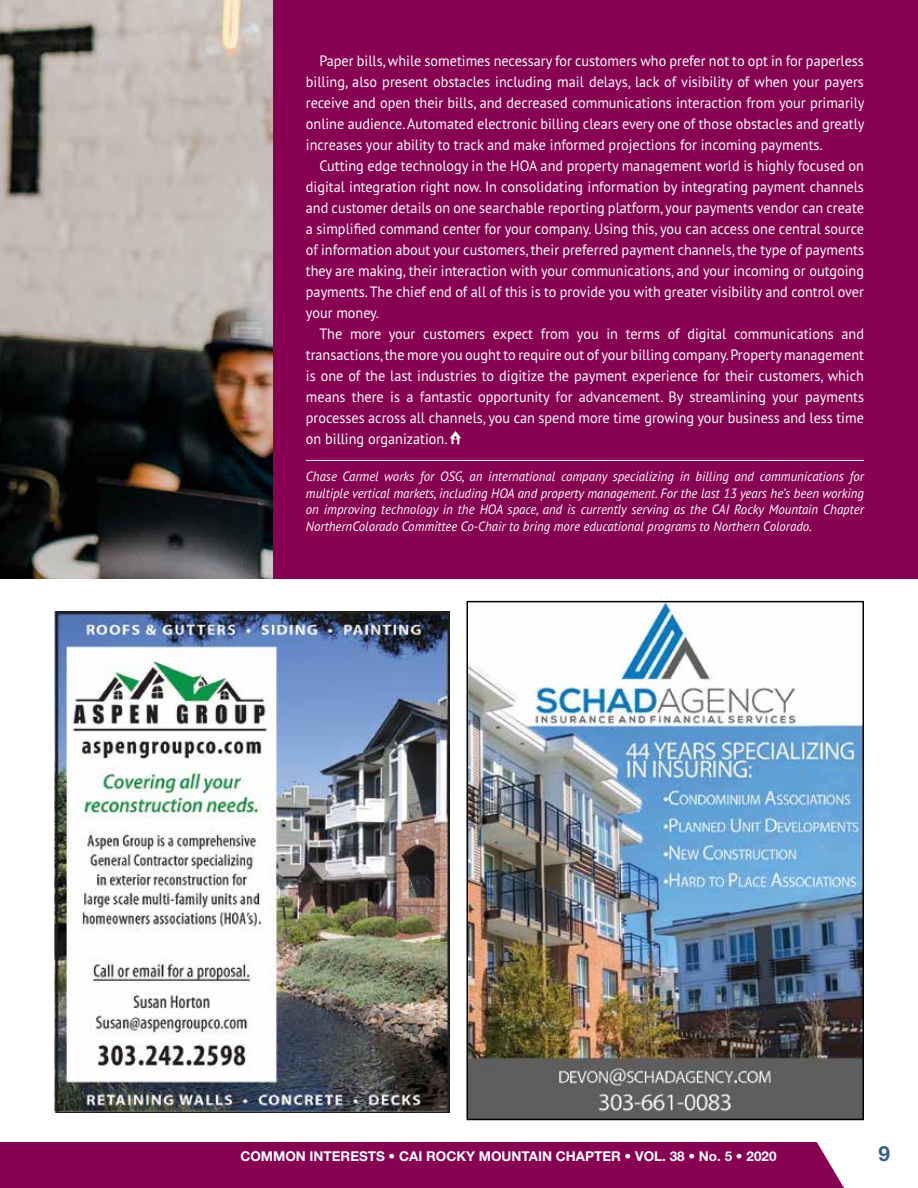
<style>
.page{position:relative;width:918px;height:1188px;background:#fff}
.page>*{position:absolute;margin:0;border:0;box-sizing:border-box;transform-origin:0 0}
.t1{font:700 21px "Helvetica Neue";color:#346195}
.t2{font:15px/21px "PT Sans Pro";color:#fff;text-align:justify;scale:.95 1}
.t3{font:italic 13.5px/16.5px "PT Sans Pro";color:#fff;text-align:justify;scale:.95 1}
.t4{font:700 13.5px "Helvetica Neue";color:#fff}
</style>
<div class="page">
<div style="left:0;top:0;width:918px;height:579px;background:#870051"></div>
<div style="left:0;top:1142px;width:844px;height:46px;background:#870051"></div>
<hr style="left:306px;top:460px;width:558px;height:1px;background:#fff">
<svg style="left:450px;top:431px;width:11px;height:14px"></svg>
<img style="left:0;top:0;width:272px;height:579px">
<img style="left:54px;top:611px;width:396px;height:502px">
<img style="left:469px;top:604px;width:392px;height:513px">
<div style="left:466px;top:601px;width:398px;height:519px;border:2px solid #000"></div>
<p class="t2" style="left:306px;top:49px;width:590px;text-indent:13px">Paper bills, while sometimes necessary for customers who prefer not to opt in for paperless billing, also present obstacles including mail delays, lack of visibility of when your payers receive and open their bills, and decreased communications interaction from your primarily online audience. Automated electronic billing clears every one of those obstacles and greatly increases your ability to track and make informed projections for incoming payments.</p>
<p class="t2" style="left:306px;top:154px;width:589px;text-indent:13px">Cutting edge technology in the HOA and property management world is highly focused on digital integration right now. In consolidating information by integrating payment channels and customer details on one searchable reporting platform, your payments vendor can create a simplified command center for your company. Using this, you can access one central source of information about your customers, their preferred payment channels, the type of payments they are making, their interaction with your communications, and your incoming or outgoing payments. The chief end of all of this is to provide you with greater visibility and control over your money.</p>
<p class="t2" style="left:306px;top:322px;width:589px;text-indent:13px">The more your customers expect from you in terms of digital communications and transactions, the more you ought to require out of your billing company. Property management is one of the last industries to digitize the payment experience for their customers, which means there is a fantastic opportunity for advancement. By streamlining your payments processes across all channels, you can spend more time growing your business and less time on billing organization.</p>
<p class="t3" style="left:306px;top:468px;width:589px">Chase Carmel works for OSG, an international company specializing in billing and communications for multiple vertical markets, including HOA and property management. For the last 13 years he’s been working on improving technology in the HOA space, and is currently serving as the CAI Rocky Mountain Chapter NorthernColorado Committee Co-Chair to bring more educational programs to Northern Colorado.</p>
<p class="t4" style="left:240px;top:1148px;width:538px">COMMON INTERESTS • CAI ROCKY MOUNTAIN CHAPTER • VOL. 38 • No. 5 • 2020</p>
<h1 class="t1" style="left:878px;top:1141px;width:13px">9</h1>
</div>
